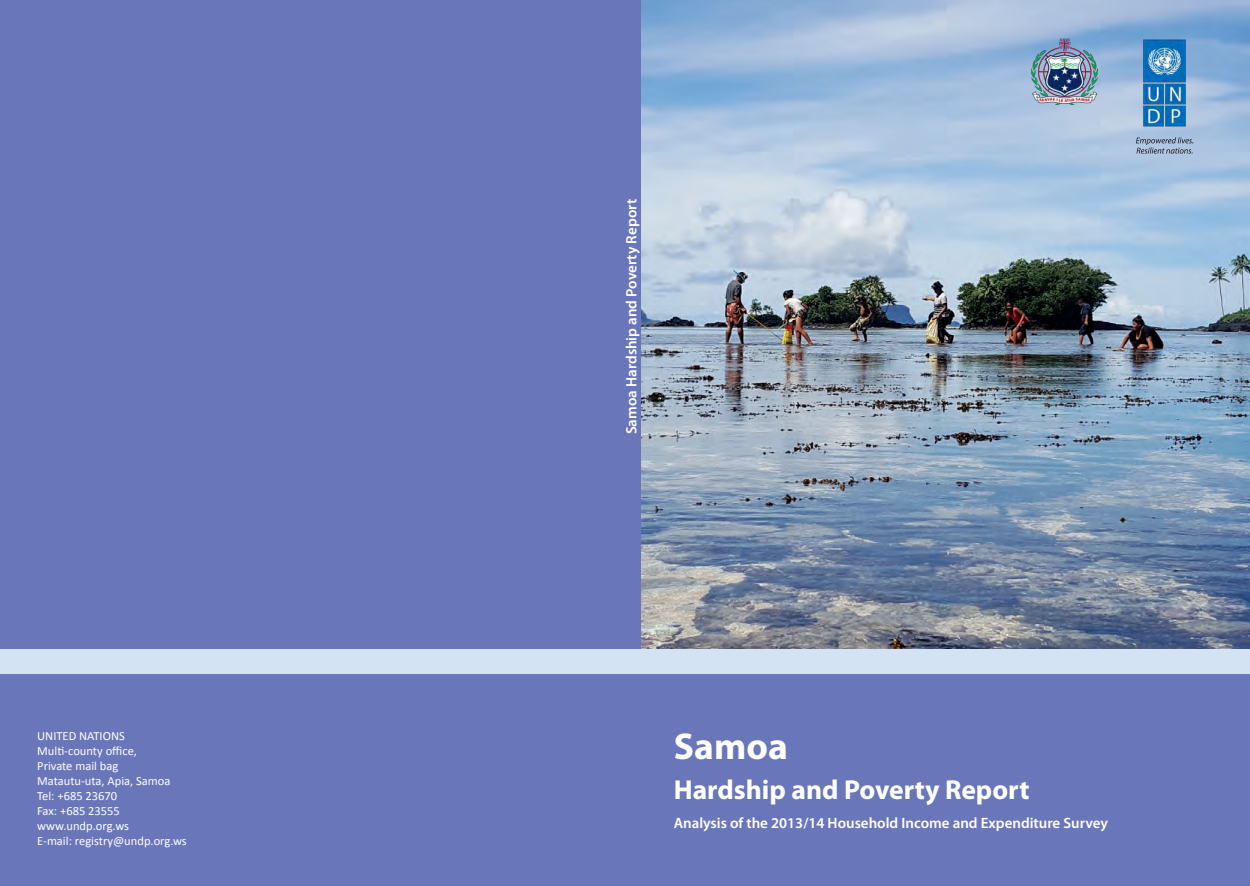
<style>
.page{position:relative;width:1250px;height:886px;background:#fff}
.page>*{position:absolute;margin:0;border:0;box-sizing:border-box;transform-origin:0 0}
.t1{font:700 37.5px "Myriad Pro";color:#fff}
.t2{font:700 27.5px "Myriad Pro";color:#fff}
.t3{font:600 15px "Myriad Pro";color:#fff}
.t4{font:12.5px "Calibri";color:#fff}
</style>
<div class="page">
<div style="left:0;top:0;width:1249px;height:886px;background:#6977ba"></div>
<img style="left:641px;top:0;width:608px;height:649px">
<img style="left:1031px;top:39px;width:65px;height:66px">
<div style="left:0;top:649px;width:1249px;height:24px;background:#d4e3f4"></div>
<img style="left:1122px;top:34px;width:81px;height:122px">
<p class="t4" style="left:37px;top:728px;width:89px">UNITED NATIONS</p>
<p class="t4" style="left:37px;top:743px;width:101px">Multi-county office,</p>
<p class="t4" style="left:37px;top:758px;width:83px">Private mail bag</p>
<p class="t4" style="left:37px;top:773px;width:135px">Matautu-uta, Apia, Samoa</p>
<p class="t4" style="left:37px;top:788px;width:81px">Tel: +685 23670</p>
<p class="t4" style="left:37px;top:803px;width:84px">Fax: +685 23555</p>
<p class="t4" style="left:37px;top:818px;width:93px">www.undp.org.ws</p>
<p class="t4" style="left:37px;top:833px;width:151px">E-mail: registry@undp.org.ws</p>
<p class="t3" style="left:622px;top:434px;width:237px;rotate:-90deg">Samoa Hardship and Poverty Report</p>
<p class="t1" style="left:673px;top:722px;width:116px">Samoa</p>
<p class="t2" style="left:673px;top:772px;width:357px">Hardship and Poverty Report</p>
<p class="t3" style="left:673px;top:813px;width:436px">Analysis of the 2013/14 Household Income and Expenditure Survey</p>
</div>
